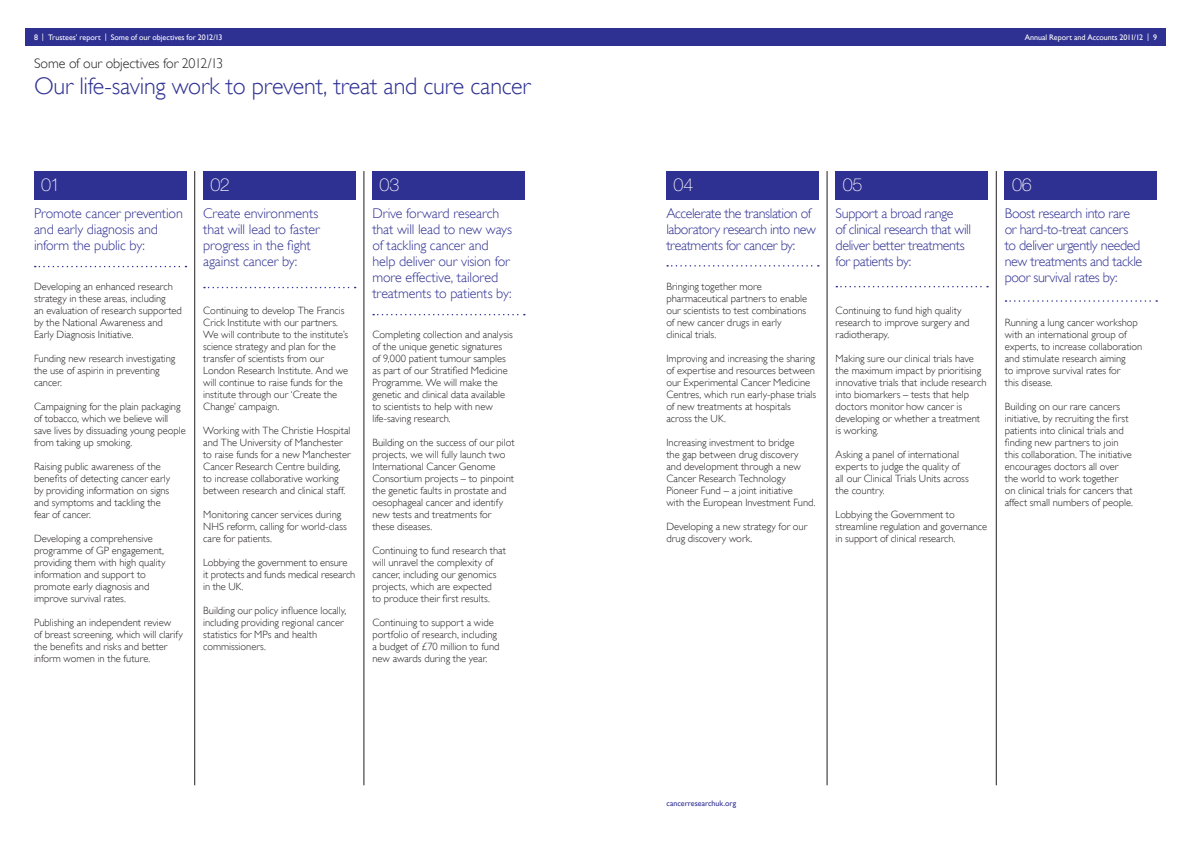
<style>
.page{position:relative;width:1191px;height:842px;background:#fff}
.page>*{position:absolute;margin:0;border:0;box-sizing:border-box;transform-origin:0 0}
.t1{font:300 24px "Gill Sans";letter-spacing:-.01em;color:#2e3092}
._03_body_copy{font:100 18px "Helvetica Neue";letter-spacing:-.015em;color:#fff}
._03_body_copy-2{font:300 14px/16px "Gill Sans";letter-spacing:-.015em;color:#2e3092}
.t2{font:300 14px "Gill Sans";letter-spacing:-.01em;color:#231f20}
.Research_body_copy{font:300 10.5px/12px "Gill Sans";color:#231f20}
._04-Pg_numbers{font:8px "Gill Sans";letter-spacing:-.005em;color:#fff}
.t3{font:8px "Gill Sans";letter-spacing:-.005em;color:#2e3092}
</style>
<div class="page">
<div style="left:26px;top:29px;width:1139px;height:17px;background:#2e3092"></div>
<div style="left:34px;top:171px;width:152px;height:28px;background:#2e3092"></div>
<div style="left:203px;top:171px;width:152px;height:28px;background:#2e3092"></div>
<svg style="left:35px;top:266px;width:151px;height:1px"></svg>
<svg style="left:204px;top:287px;width:152px;height:1px"></svg>
<div style="left:372px;top:171px;width:152px;height:28px;background:#2e3092"></div>
<hr style="left:194px;top:171px;width:1px;height:614px;background:#231f20">
<hr style="left:364px;top:171px;width:1px;height:614px;background:#231f20">
<div style="left:835px;top:171px;width:152px;height:28px;background:#2e3092"></div>
<div style="left:666px;top:171px;width:152px;height:28px;background:#2e3092"></div>
<hr style="left:827px;top:171px;width:1px;height:614px;background:#231f20">
<hr style="left:996px;top:171px;width:1px;height:614px;background:#231f20">
<svg style="left:667px;top:265px;width:152px;height:2px"></svg>
<svg style="left:836px;top:286px;width:152px;height:1px"></svg>
<svg style="left:1005px;top:300px;width:152px;height:2px"></svg>
<div style="left:1004px;top:171px;width:153px;height:28px;background:#2e3092"></div>
<svg style="left:373px;top:314px;width:152px;height:1px"></svg>
<p class="_04-Pg_numbers" style="left:34px;top:32px;width:190px">8 | Trustees’ report | Some of our objectives for 2012/13</p>
<p class="t2" style="left:34px;top:55px;width:191px">Some of our objectives for 2012/13</p>
<p class="t1" style="left:34px;top:72px;width:498px">Our life-saving work to prevent, treat and cure cancer</p>
<p class="_03_body_copy" style="left:41px;top:174px;width:20px">01</p>
<p class="_03_body_copy" style="left:210px;top:174px;width:21px">02</p>
<p class="_03_body_copy" style="left:379px;top:174px;width:21px">03</p>
<p class="_03_body_copy-2" style="left:34px;top:205px;width:150px">Promote cancer prevention and early diagnosis and inform the public by:</p>
<p class="Research_body_copy" style="left:34px;top:281px;width:149px">Developing an enhanced research strategy in these areas, including<br>an evaluation of research supported by the National Awareness and<br>Early Diagnosis Initiative.</p>
<p class="Research_body_copy" style="left:34px;top:353px;width:143px">Funding new research investigating the use of aspirin in preventing cancer.</p>
<p class="Research_body_copy" style="left:34px;top:401px;width:153px">Campaigning for the plain packaging of tobacco, which we believe will save lives by dissuading young people from taking up smoking.</p>
<p class="Research_body_copy" style="left:34px;top:461px;width:138px">Raising public awareness of the benefits of detecting cancer early by providing information on signs and symptoms and tackling the fear of cancer.</p>
<p class="Research_body_copy" style="left:34px;top:533px;width:133px">Developing a comprehensive programme of GP engagement, providing them with high quality information and support to promote early diagnosis and improve survival rates.</p>
<p class="Research_body_copy" style="left:34px;top:617px;width:150px">Publishing an independent review<br>of breast screening, which will clarify the benefits and risks and better inform women in the future.</p>
<p class="_03_body_copy-2" style="left:203px;top:205px;width:118px">Create environments that will lead to faster progress in the fight against cancer by:</p>
<p class="Research_body_copy" style="left:203px;top:305px;width:147px">Continuing to develop The Francis<br>Crick Institute with our partners.<br>We will contribute to the institute’s science strategy and plan for the transfer of scientists from our<br>London Research Institute. And we will continue to raise funds for the institute through our ‘Create the<br>Change’ campaign.</p>
<p class="Research_body_copy" style="left:203px;top:425px;width:149px">Working with The Christie Hospital and The University of Manchester to raise funds for a new Manchester Cancer Research Centre building, to increase collaborative working between research and clinical staff.</p>
<p class="Research_body_copy" style="left:203px;top:509px;width:145px">Monitoring cancer services during<br>NHS reform, calling for world-class care for patients.</p>
<p class="Research_body_copy" style="left:203px;top:557px;width:154px">Lobbying the government to ensure<br>it protects and funds medical research in the UK.</p>
<p class="Research_body_copy" style="left:203px;top:605px;width:145px">Building our policy influence locally, including providing regional cancer statistics for MPs and health commissioners.</p>
<p class="_03_body_copy-2" style="left:372px;top:205px;width:141px">Drive forward research that will lead to new ways of tackling cancer and help deliver our vision for more effective, tailored treatments to patients by:</p>
<p class="Research_body_copy" style="left:372px;top:329px;width:142px">Completing collection and analysis of the unique genetic signatures of 9,000 patient tumour samples as part of our Stratified Medicine<br>Programme. We will make the genetic and clinical data available to scientists to help with new life-saving research.</p>
<p class="Research_body_copy" style="left:372px;top:437px;width:144px">Building on the success of our pilot projects, we will fully launch two<br>International Cancer Genome<br>Consortium projects – to pinpoint the genetic faults in prostate and oesophageal cancer and identify new tests and treatments for these diseases.</p>
<p class="Research_body_copy" style="left:372px;top:545px;width:135px">Continuing to fund research that will unravel the complexity of cancer, including our genomics projects, which are expected<br>to produce their first results.</p>
<p class="Research_body_copy" style="left:372px;top:617px;width:129px">Continuing to support a wide portfolio of research, including a budget of £70 million to fund new awards during the year.</p>
<p class="_04-Pg_numbers" style="left:1024px;top:32px;width:134px">Annual Report and Accounts 2011/12 | 9</p>
<p class="_03_body_copy" style="left:673px;top:174px;width:21px">04</p>
<p class="_03_body_copy" style="left:842px;top:174px;width:21px">05</p>
<p class="_03_body_copy-2" style="left:666px;top:205px;width:151px">Accelerate the translation of laboratory research into new treatments for cancer by:</p>
<p class="Research_body_copy" style="left:666px;top:281px;width:142px">Bringing together more pharmaceutical partners to enable our scientists to test combinations of new cancer drugs in early clinical trials.</p>
<p class="Research_body_copy" style="left:666px;top:353px;width:151px">Improving and increasing the sharing of expertise and resources between our Experimental Cancer Medicine<br>Centres, which run early-phase trials of new treatments at hospitals across the UK.</p>
<p class="Research_body_copy" style="left:666px;top:437px;width:151px">Increasing investment to bridge<br>the gap between drug discovery and development through a new<br>Cancer Research Technology<br>Pioneer Fund – a joint initiative<br>with the European Investment Fund.</p>
<p class="Research_body_copy" style="left:666px;top:521px;width:142px">Developing a new strategy for our drug discovery work.</p>
<p class="_03_body_copy-2" style="left:835px;top:205px;width:137px">Support a broad range<br>of clinical research that will deliver better treatments for patients by:</p>
<p class="Research_body_copy" style="left:835px;top:305px;width:135px">Continuing to fund high quality research to improve surgery and radiotherapy.</p>
<p class="Research_body_copy" style="left:835px;top:353px;width:152px">Making sure our clinical trials have the maximum impact by prioritising innovative trials that include research into biomarkers – tests that help doctors monitor how cancer is developing or whether a treatment is working.</p>
<p class="Research_body_copy" style="left:835px;top:449px;width:135px">Asking a panel of international experts to judge the quality of all our Clinical Trials Units across the country.</p>
<p class="Research_body_copy" style="left:835px;top:509px;width:153px">Lobbying the Government to streamline regulation and governance in support of clinical research.</p>
<p class="_03_body_copy" style="left:1012px;top:174px;width:21px">06</p>
<p class="_03_body_copy-2" style="left:1004px;top:205px;width:139px">Boost research into rare or hard-to-treat cancers to deliver urgently needed new treatments and tackle poor survival rates by:</p>
<p class="Research_body_copy" style="left:1004px;top:317px;width:139px">Running a lung cancer workshop with an international group of experts, to increase collaboration and stimulate research aiming<br>to improve survival rates for<br>this disease.</p>
<p class="Research_body_copy" style="left:1004px;top:401px;width:130px">Building on our rare cancers initiative, by recruiting the first patients into clinical trials and finding new partners to join this collaboration. The initiative encourages doctors all over the world to work together<br>on clinical trials for cancers that affect small numbers of people.</p>
<p class="t3" style="left:666px;top:799px;width:71px">cancerresearchuk.org</p>
</div>
